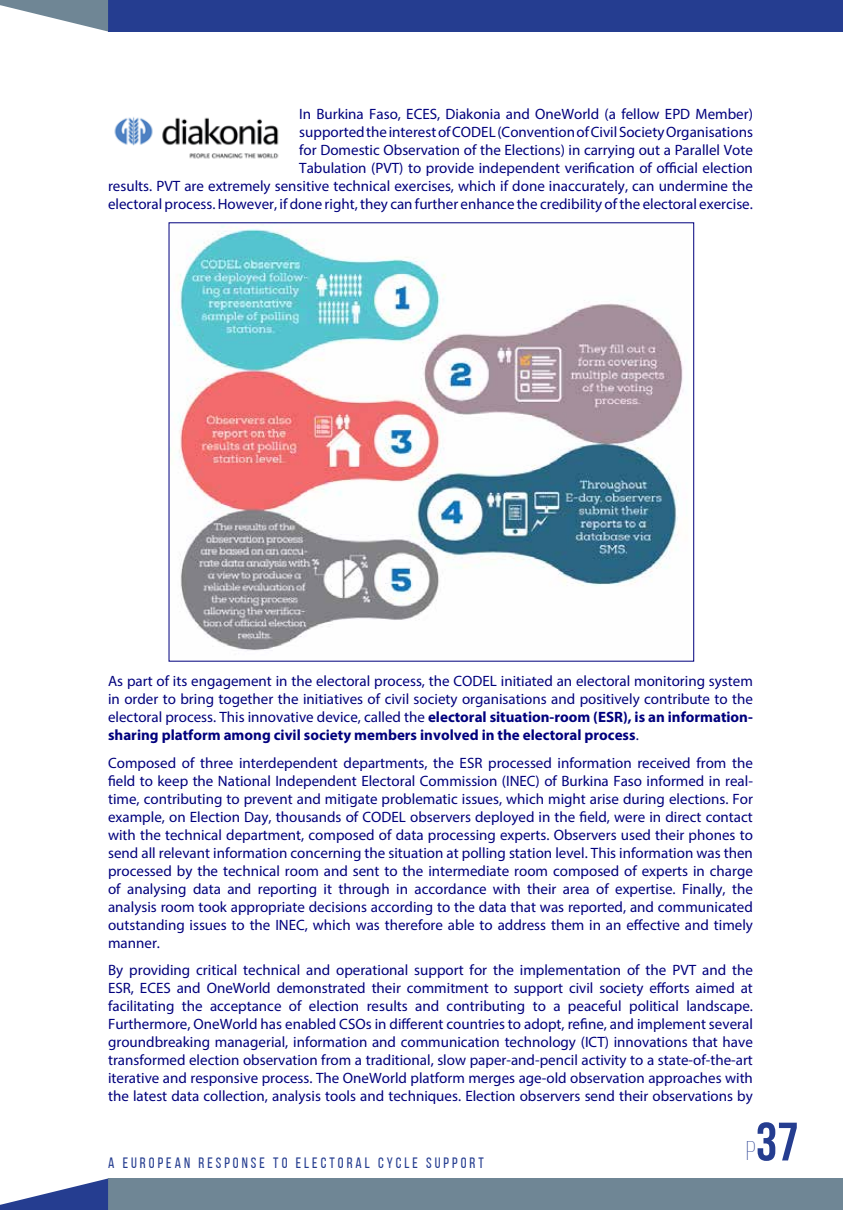
<style>
.page{position:relative;width:843px;height:1210px;background:#fff}
.page>*{position:absolute;margin:0;border:0;box-sizing:border-box;transform-origin:0 0}
.t1{font:700 54px "Bebas Neue";color:#253d90}
.t2{font:15px/18px "Myriad Pro";color:#00007d;text-align:justify}
.t3{font:15px "Bebas Neue";letter-spacing:.2em;color:#253d90}
.s1{font-weight:700}
.s2{font-weight:300;font-size:27px}
</style>
<div class="page">
<div style="left:108px;top:0;width:734px;height:32px;background:#253d90"></div>
<div style="left:108px;top:1178px;width:734px;height:32px;background:#6f8695"></div>
<svg style="left:0;top:0;width:108px;height:31px"></svg>
<svg style="left:0;top:1178px;width:108px;height:32px"></svg>
<img style="left:174px;top:225px;width:509px;height:426px">
<img style="left:114px;top:117px;width:165px;height:42px">
<p class="t2" style="left:108px;top:105px;width:646px;text-align:right">In Burkina Faso, ECES, Diakonia and OneWorld (a fellow EPD Member)<br>supported the interest of CODEL (Convention of Civil Society Organisations<br>for Domestic Observation of the Elections) in carrying out a Parallel Vote<br>Tabulation (PVT) to provide independent verification of official election<br>results. PVT are extremely sensitive technical exercises, which if done inaccurately, can undermine the electoral process. However, if done right, they can further enhance the credibility of the electoral exercise.</p>
<p class="t2" style="left:108px;top:672px;width:646px">As part of its engagement in the electoral process, the CODEL initiated an electoral monitoring system in order to bring together the initiatives of civil society organisations and positively contribute to the electoral process. This innovative device, called the <span class="s1">electoral situation-room (ESR), is an information&shy;sharing platform among civil society members involved in the electoral process</span>.</p>
<p class="t2" style="left:108px;top:753px;width:646px">Composed of three interdependent departments, the ESR processed information received from the field to keep the National Independent Electoral Commission (INEC) of Burkina Faso informed in real&shy;time, contributing to prevent and mitigate problematic issues, which might arise during elections. For example, on Election Day, thousands of CODEL observers deployed in the field, were in direct contact with the technical department, composed of data processing experts. Observers used their phones to send all relevant information concerning the situation at polling station level. This information was then processed by the technical room and sent to the intermediate room composed of experts in charge of analysing data and reporting it through in accordance with their area of expertise. Finally, the analysis room took appropriate decisions according to the data that was reported, and communicated outstanding issues to the INEC, which was therefore able to address them in an effective and timely manner.</p>
<p class="t2" style="left:108px;top:960px;width:646px">By providing critical technical and operational support for the implementation of the PVT and the ESR, ECES and OneWorld demonstrated their commitment to support civil society efforts aimed at facilitating the acceptance of election results and contributing to a peaceful political landscape.<br>Furthermore, OneWorld has enabled CSOs in different countries to adopt, refine, and implement several groundbreaking managerial, information and communication technology (ICT) innovations that have transformed election observation from a traditional, slow paper-and-pencil activity to a state-of-the-art iterative and responsive process. The OneWorld platform merges age-old observation approaches with the latest data collection, analysis tools and techniques. Election observers send their observations by</p>
<p class="t3" style="left:108px;top:1155px;width:377px">A EUROPEAN RESPONSE TO ELECTORAL CYCLE SUPPORT</p>
<h1 class="t1" style="left:746px;top:1112px;width:54px"><span class="s2">p</span>37</h1>
</div>
